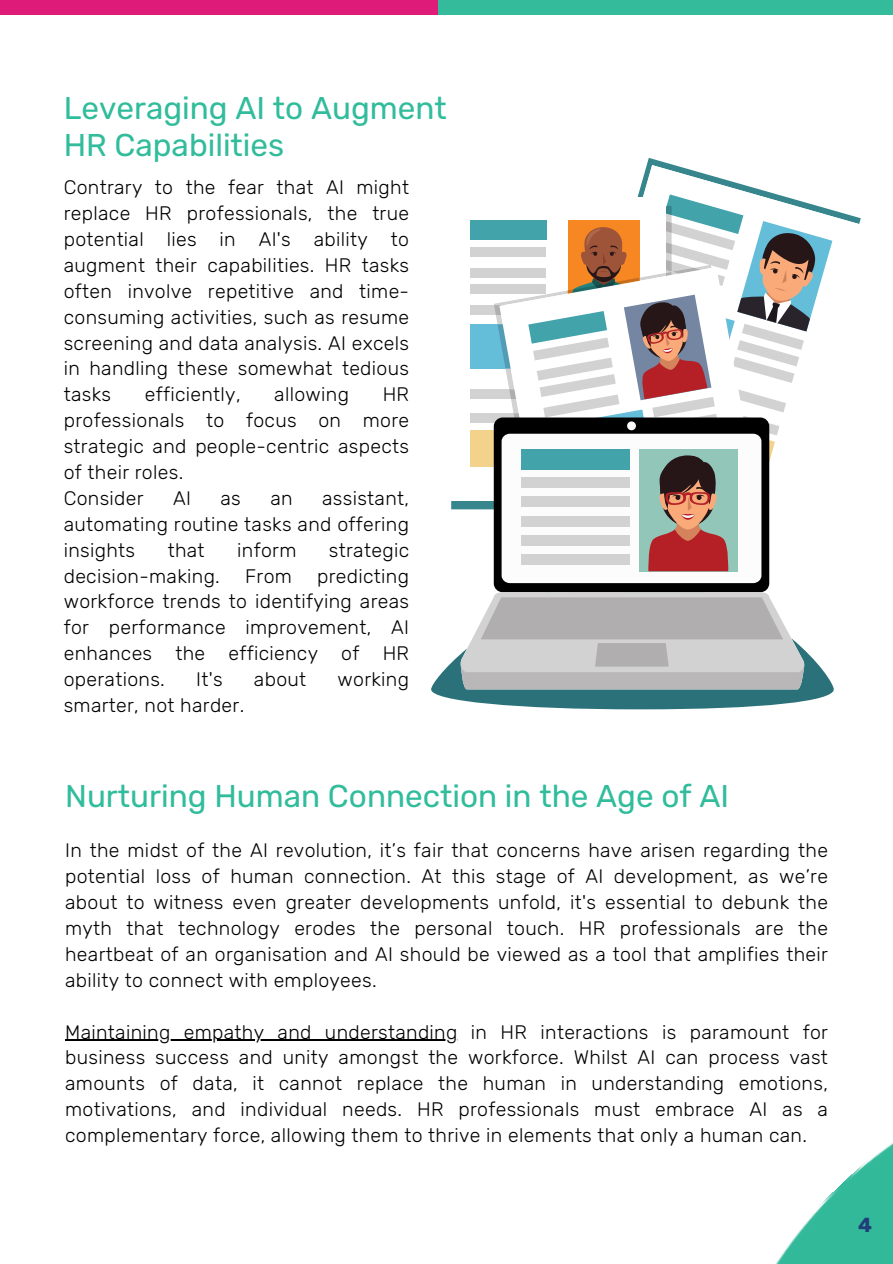
<style>
.page{position:relative;width:893px;height:1264px;background:#fff}
.page>*{position:absolute;margin:0;border:0;box-sizing:border-box;transform-origin:0 0}
.t1{font:31.5px/37.2px "Rubik";color:#31bc9c}
.t2{font:700 20.25px "Rubik";color:#213e7b}
.t3{font:300 19.5px/25.8px "Rubik";letter-spacing:.015em;color:#000;text-align:justify}
</style>
<div class="page">
<img style="left:776px;top:1143px;width:116px;height:120px">
<div style="left:0;top:0;width:438px;height:14px;background:#df1b79"></div>
<div style="left:438px;top:0;width:454px;height:14px;background:#33bb9c"></div>
<svg style="left:431px;top:663px;width:402px;height:46px;fill:#2a7179"></svg>
<svg style="left:451px;top:158px;width:409px;height:531px"></svg>
<hr style="left:65px;top:1039px;width:393px;height:1px;background:#000">
<h1 class="t1" style="left:64px;top:89px;width:384px">Leveraging AI to Augment<br>HR Capabilities</h1>
<p class="t3" style="left:64px;top:175px;width:347px">Contrary to the fear that AI might replace HR professionals, the true potential lies in AI's ability to augment their capabilities. HR tasks often involve repetitive and time&shy;consuming activities, such as resume screening and data analysis. AI excels in handling these somewhat tedious tasks</p>
<p class="t3" style="left:145px;top:382px;width:97px">efficiently,</p>
<p class="t3" style="left:274px;top:382px;width:76px">allowing</p>
<p class="t3" style="left:64px;top:382px;width:347px;text-indent:319px">HR professionals to focus on more strategic and people-centric aspects of their roles.</p>
<p class="t3" style="left:64px;top:485px;width:81px">Consider</p>
<p class="t3" style="left:173px;top:485px;width:19px">AI</p>
<p class="t3" style="left:220px;top:485px;width:22px">as</p>
<p class="t3" style="left:270px;top:485px;width:24px">an</p>
<p class="t3" style="left:64px;top:485px;width:347px;text-indent:258px">assistant, automating routine tasks and offering insights</p>
<p class="t3" style="left:168px;top:537px;width:38px">that</p>
<p class="t3" style="left:237px;top:537px;width:61px">inform</p>
<p class="t3" style="left:329px;top:537px;width:82px">strategic</p>
<p class="t3" style="left:64px;top:563px;width:158px">decision-making.</p>
<p class="t3" style="left:245px;top:563px;width:48px">From</p>
<p class="t3" style="left:64px;top:563px;width:347px;text-indent:253px">predicting workforce trends to identifying areas for performance improvement, AI enhances the efficiency of HR operations.</p>
<p class="t3" style="left:196px;top:666px;width:28px">It's</p>
<p class="t3" style="left:254px;top:666px;width:54px">about</p>
<p class="t3" style="left:337px;top:666px;width:73px">working</p>
<p class="t3" style="left:64px;top:692px;width:182px">smarter, not harder.</p>
<p class="t1" style="left:65px;top:777px;width:665px">Nurturing Human Connection in the Age of AI</p>
<p class="t3" style="left:65px;top:837px;width:764px">In the midst of the AI revolution, it’s fair that concerns have arisen regarding the potential loss of human connection. At this stage of AI development, as we’re about to witness even greater developments unfold, it's essential to debunk the myth that technology erodes the personal touch. HR professionals are the heartbeat of an organisation and AI should be viewed as a tool that amplifies their ability to connect with employees.</p>
<p class="t3" style="left:65px;top:1018px;width:764px">Maintaining empathy and understanding in HR interactions is paramount for business success and unity amongst the workforce. Whilst AI can process vast amounts of data, it cannot replace the human in understanding emotions, motivations, and individual needs. HR professionals must embrace AI as a complementary force, allowing them to thrive in elements that only a human can.</p>
<p class="t2" style="left:858px;top:1212px;width:15px">4</p>
</div>
